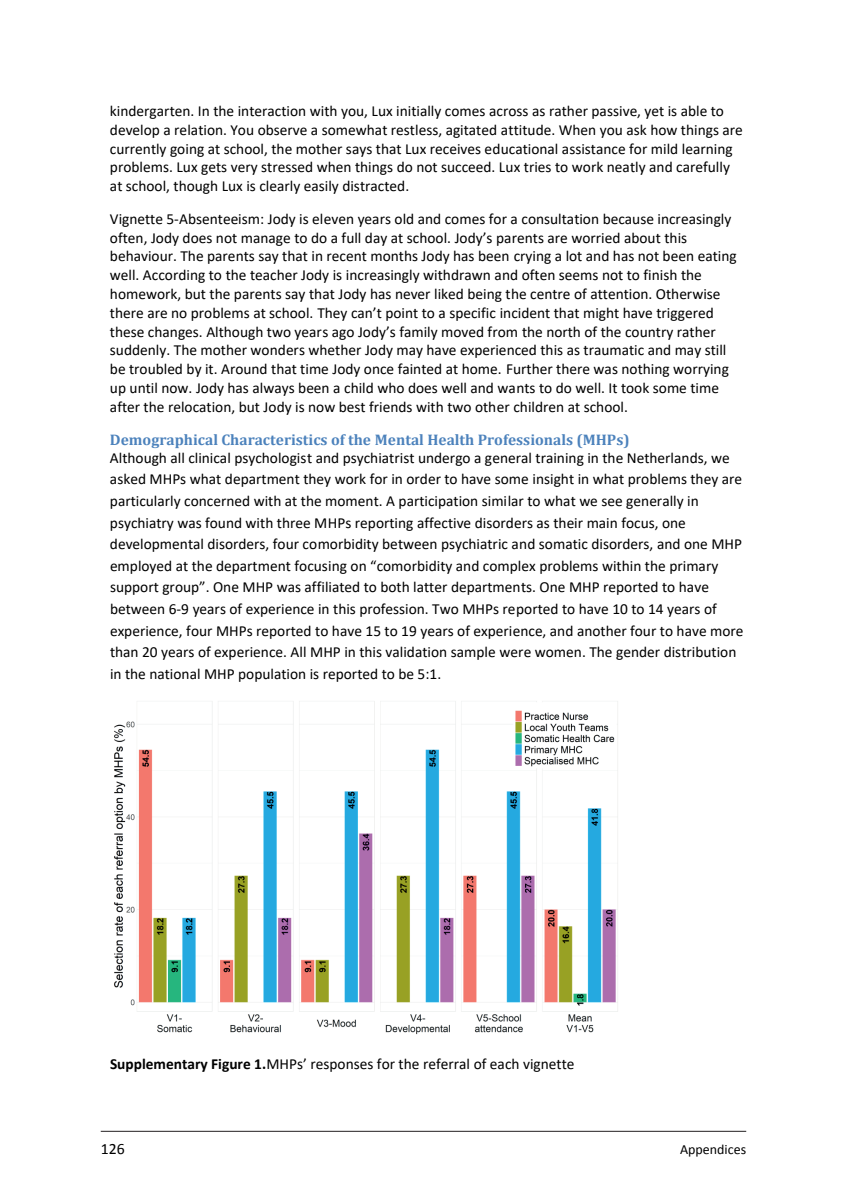
<style>
.page{position:relative;width:847px;height:1194px;background:#fff}
.page>*{position:absolute;margin:0;border:0;box-sizing:border-box;transform-origin:0 0}
.t1{font:15.75px "Calibri";color:#000}
.t2{font:15.4px/18.7px "Calibri";color:#000}
.t3{font:14px "Calibri";color:#000}
.s1{font-family:"Cambria";font-weight:700;color:#4c82bc}
.s2{font-weight:700}
</style>
<div class="page">
<hr style="left:101px;top:1130px;width:645px;height:1px;background:#231f20">
<img style="left:114px;top:701px;width:504px;height:334px">
<p class="t2" style="left:110px;top:101px;width:634px">kindergarten. In the interaction with you, Lux initially comes across as rather passive, yet is able to develop a relation. You observe a somewhat restless, agitated attitude. When you ask how things are currently going at school, the mother says that Lux receives educational assistance for mild learning problems. Lux gets very stressed when things do not succeed. Lux tries to work neatly and carefully at school, though Lux is clearly easily distracted.</p>
<p class="t2" style="left:110px;top:209px;width:628px">Vignette 5-Absenteeism: Jody is eleven years old and comes for a consultation because increasingly often, Jody does not manage to do a full day at school. Jody’s parents are worried about this behaviour. The parents say that in recent months Jody has been crying a lot and has not been eating well. According to the teacher Jody is increasingly withdrawn and often seems not to finish the homework, but the parents say that Jody has never liked being the centre of attention. Otherwise there are no problems at school. They can’t point to a specific incident that might have triggered these changes. Although two years ago Jody’s family moved from the north of the country rather suddenly. The mother wonders whether Jody may have experienced this as traumatic and may still be troubled by it. Around that time Jody once fainted at home. Further there was nothing worrying up until now. Jody has always been a child who does well and wants to do well. It took some time after the relocation, but Jody is now best friends with two other children at school.</p>
<p class="t2" style="left:110px;top:430px;width:621px;line-height:18.2px"><span class="s1">Demographical Characteristics of the Mental Health Professionals (MHPs)<br></span>Although all clinical psychologist and psychiatrist undergo a general training in the Netherlands, we</p>
<p class="t2" style="left:110px;top:468px;width:634px;line-height:21.5px">asked MHPs what department they work for in order to have some insight in what problems they are particularly concerned with at the moment. A participation similar to what we see generally in psychiatry was found with three MHPs reporting affective disorders as their main focus, one developmental disorders, four comorbidity between psychiatric and somatic disorders, and one MHP employed at the department focusing on “comorbidity and complex problems within the primary support group”. One MHP was affiliated to both latter departments. One MHP reported to have between 6-9 years of experience in this profession. Two MHPs reported to have 10 to 14 years of experience, four MHPs reported to have 15 to 19 years of experience, and another four to have more than 20 years of experience. All MHP in this validation sample were women. The gender distribution in the national MHP population is reported to be 5:1.</p>
<p class="t2" style="left:110px;top:1054px;width:466px"><span class="s2">Supplementary Figure 1.</span>MHPs’ responses for the referral of each vignette</p>
<p class="t1" style="left:101px;top:1138px;width:25px">126</p>
<p class="t3" style="left:679px;top:1140px;width:67px">Appendices</p>
</div>
